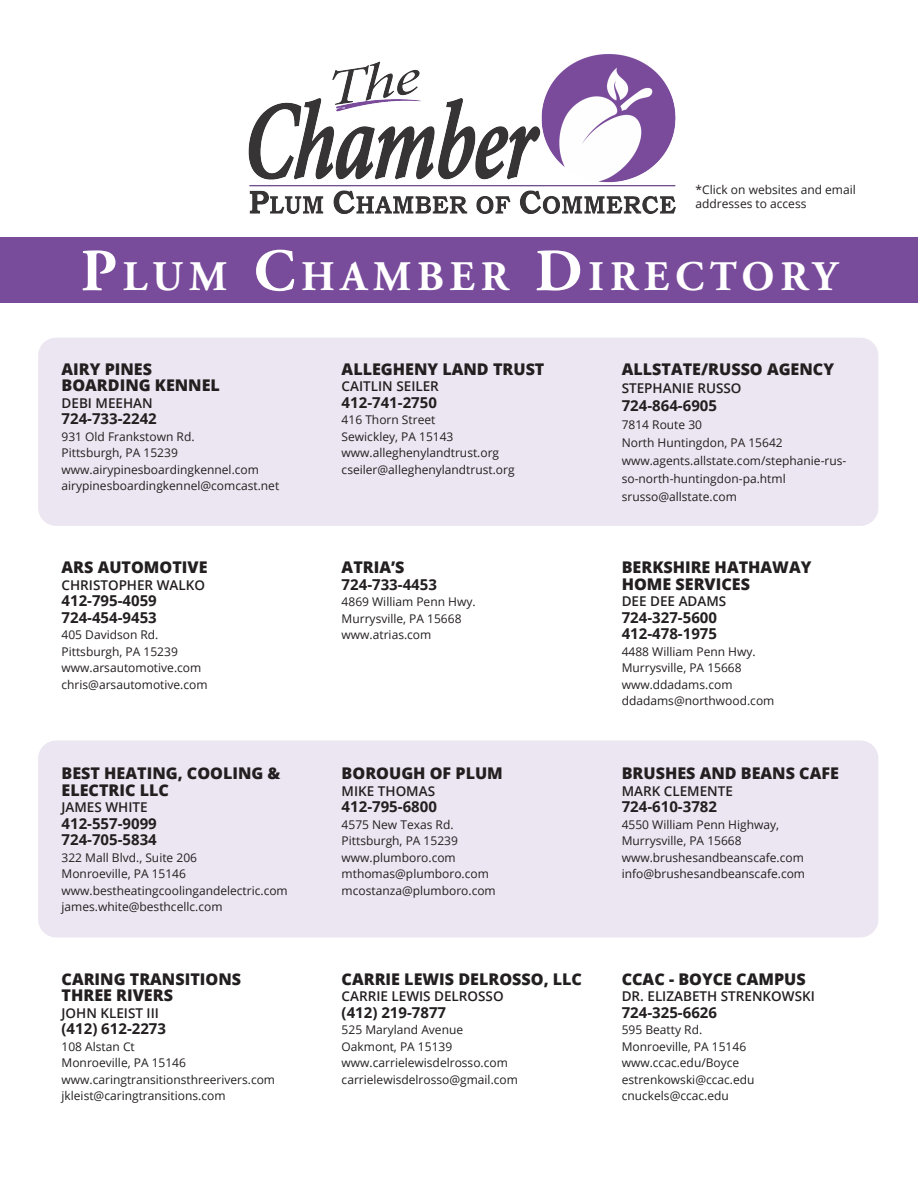
<style>
.page{position:relative;width:918px;height:1188px;background:#fff}
.page>*{position:absolute;margin:0;border:0;box-sizing:border-box;transform-origin:0 0}
.t1{font:700 42px "Adobe Garamond Pro";letter-spacing:.145em;color:#fff}
.t2{font:800 16.2px/16.5px "Open Sans";color:#231f20}
.t3{font:700 15px/16.5px "Open Sans";color:#231f20}
.t4{font:600 13.5px "Open Sans";color:#231f20}
.t5{font:12px/14.4px "Open Sans";color:#231f20}
.s1{font-size:60px}
</style>
<div class="page">
<img style="left:248px;top:54px;width:427px;height:159px">
<div style="left:0;top:237px;width:918px;height:66px;background:#794b9b"></div>
<div style="left:38px;top:338px;width:840px;height:188px;background:#ebe6f1;border-radius:18px"></div>
<div style="left:38px;top:740px;width:840px;height:197px;background:#ebe6f1;border-radius:18px"></div>
<p class="t5" style="left:696px;top:182px;width:162px">*Click on websites and email addresses to access</p>
<p class="t1" style="left:81px;top:252px;width:758px"><span class="s1">P</span>LUM <span class="s1">C</span>HAMBER <span class="s1">D</span>IRECTORY</p>
<p class="t2" style="left:62px;top:360px;width:160px">AIRY PINES<br>BOARDING KENNEL</p>
<p class="t4" style="left:62px;top:394px;width:93px">DEBI MEEHAN</p>
<p class="t3" style="left:62px;top:410px;width:97px">724-733-2242</p>
<p class="t5" style="left:62px;top:429px;width:134px">931 Old Frankstown Rd.</p>
<p class="t5" style="left:62px;top:446px;width:118px">Pittsburgh, PA 15239</p>
<p class="t5" style="left:62px;top:462px;width:199px">www.airypinesboardingkennel.com</p>
<p class="t5" style="left:62px;top:479px;width:219px">airypinesboardingkennel@comcast.net</p>
<p class="t2" style="left:62px;top:558px;width:148px">ARS AUTOMOTIVE</p>
<p class="t4" style="left:62px;top:576px;width:145px">CHRISTOPHER WALKO</p>
<p class="t3" style="left:62px;top:592px;width:97px">412-795-4059</p>
<p class="t3" style="left:62px;top:609px;width:97px">724-454-9453</p>
<p class="t5" style="left:62px;top:627px;width:98px">405 Davidson Rd.</p>
<p class="t5" style="left:62px;top:644px;width:118px">Pittsburgh, PA 15239</p>
<p class="t5" style="left:62px;top:660px;width:141px">www.arsautomotive.com</p>
<p class="t5" style="left:62px;top:677px;width:148px">chris@arsautomotive.com</p>
<p class="t2" style="left:62px;top:764px;width:220px">BEST HEATING, COOLING &amp;<br>ELECTRIC LLC</p>
<p class="t4" style="left:62px;top:798px;width:88px">JAMES WHITE</p>
<p class="t3" style="left:62px;top:815px;width:97px">412-557-9099</p>
<p class="t3" style="left:62px;top:831px;width:97px">724-705-5834</p>
<p class="t5" style="left:62px;top:850px;width:137px">322 Mall Blvd., Suite 206</p>
<p class="t5" style="left:62px;top:866px;width:126px">Monroeville, PA 15146</p>
<p class="t5" style="left:62px;top:883px;width:228px">www.bestheatingcoolingandelectric.com</p>
<p class="t5" style="left:62px;top:899px;width:162px">james.white@besthcellc.com</p>
<p class="t2" style="left:62px;top:970px;width:181px">CARING TRANSITIONS<br>THREE RIVERS</p>
<p class="t4" style="left:62px;top:1004px;width:99px">JOHN KLEIST III</p>
<p class="t3" style="left:62px;top:1020px;width:106px">(412) 612-2273</p>
<p class="t5" style="left:62px;top:1039px;width:75px">108 Alstan Ct</p>
<p class="t5" style="left:62px;top:1056px;width:126px">Monroeville, PA 15146</p>
<p class="t5" style="left:62px;top:1072px;width:215px">www.caringtransitionsthreerivers.com</p>
<p class="t5" style="left:62px;top:1089px;width:166px">jkleist@caringtransitions.com</p>
<p class="t2" style="left:342px;top:360px;width:204px">ALLEGHENY LAND TRUST</p>
<p class="t4" style="left:342px;top:377px;width:99px">CAITLIN SEILER</p>
<p class="t3" style="left:342px;top:394px;width:97px">412-741-2750</p>
<p class="t5" style="left:342px;top:413px;width:95px">416 Thorn Street</p>
<p class="t5" style="left:342px;top:429px;width:113px">Sewickley, PA 15143</p>
<p class="t5" style="left:342px;top:446px;width:159px">www.alleghenylandtrust.org</p>
<p class="t5" style="left:342px;top:462px;width:175px">cseiler@alleghenylandtrust.org</p>
<p class="t2" style="left:342px;top:558px;width:64px">ATRIA’S</p>
<p class="t3" style="left:342px;top:576px;width:97px">724-733-4453</p>
<p class="t5" style="left:342px;top:594px;width:136px">4869 William Penn Hwy.</p>
<p class="t5" style="left:342px;top:611px;width:121px">Murrysville, PA 15668</p>
<p class="t5" style="left:342px;top:627px;width:91px">www.atrias.com</p>
<p class="t2" style="left:342px;top:764px;width:163px">BOROUGH OF PLUM</p>
<p class="t4" style="left:342px;top:781px;width:95px">MIKE THOMAS</p>
<p class="t3" style="left:342px;top:798px;width:97px">412-795-6800</p>
<p class="t5" style="left:342px;top:817px;width:113px">4575 New Texas Rd.</p>
<p class="t5" style="left:342px;top:833px;width:118px">Pittsburgh, PA 15239</p>
<p class="t5" style="left:342px;top:850px;width:116px">www.plumboro.com</p>
<p class="t5" style="left:342px;top:866px;width:149px">mthomas@plumboro.com</p>
<p class="t5" style="left:342px;top:883px;width:156px">mcostanza@plumboro.com</p>
<p class="t2" style="left:342px;top:970px;width:242px">CARRIE LEWIS DELROSSO, LLC</p>
<p class="t4" style="left:342px;top:987px;width:164px">CARRIE LEWIS DELROSSO</p>
<p class="t3" style="left:342px;top:1004px;width:106px">(412) 219-7877</p>
<p class="t5" style="left:342px;top:1023px;width:123px">525 Maryland Avenue</p>
<p class="t5" style="left:342px;top:1039px;width:112px">Oakmont, PA 15139</p>
<p class="t5" style="left:342px;top:1056px;width:168px">www.carrielewisdelrosso.com</p>
<p class="t5" style="left:342px;top:1072px;width:178px">carrielewisdelrosso@gmail.com</p>
<p class="t2" style="left:622px;top:360px;width:214px">ALLSTATE/RUSSO AGENCY</p>
<p class="t4" style="left:622px;top:379px;width:121px">STEPHANIE RUSSO</p>
<p class="t3" style="left:622px;top:397px;width:97px">724-864-6905</p>
<p class="t5" style="left:622px;top:417px;width:82px">7814 Route 30</p>
<p class="t5" style="left:622px;top:435px;width:163px">North Huntingdon, PA 15642</p>
<p class="t5" style="left:622px;top:451px;width:226px;line-height:18px">www.agents.allstate.com/stephanie-rus&shy;so-north-huntingdon-pa.html</p>
<p class="t5" style="left:622px;top:489px;width:117px">srusso@allstate.com</p>
<p class="t2" style="left:622px;top:558px;width:191px">BERKSHIRE HATHAWAY<br>HOME SERVICES</p>
<p class="t4" style="left:622px;top:592px;width:106px">DEE DEE ADAMS</p>
<p class="t3" style="left:622px;top:609px;width:97px">724-327-5600<br>412-478-1975</p>
<p class="t5" style="left:622px;top:644px;width:136px">4488 William Penn Hwy.</p>
<p class="t5" style="left:622px;top:660px;width:121px">Murrysville, PA 15668</p>
<p class="t5" style="left:622px;top:677px;width:112px">www.ddadams.com</p>
<p class="t5" style="left:622px;top:693px;width:154px">ddadams@northwood.com</p>
<p class="t2" style="left:622px;top:764px;width:219px">BRUSHES AND BEANS CAFE</p>
<p class="t4" style="left:622px;top:781px;width:113px">MARK CLEMENTE</p>
<p class="t3" style="left:622px;top:798px;width:97px">724-610-3782</p>
<p class="t5" style="left:622px;top:816px;width:159px;line-height:16.5px">4550 William Penn Highway,<br>Murrysville, PA 15668</p>
<p class="t5" style="left:622px;top:850px;width:184px">www.brushesandbeanscafe.com</p>
<p class="t5" style="left:622px;top:866px;width:185px">info@brushesandbeanscafe.com</p>
<p class="t2" style="left:622px;top:970px;width:186px">CCAC - BOYCE CAMPUS</p>
<p class="t4" style="left:622px;top:987px;width:195px">DR. ELIZABETH STRENKOWSKI</p>
<p class="t3" style="left:622px;top:1004px;width:97px">724-325-6626</p>
<p class="t5" style="left:622px;top:1023px;width:82px">595 Beatty Rd.</p>
<p class="t5" style="left:622px;top:1039px;width:126px">Monroeville, PA 15146</p>
<p class="t5" style="left:622px;top:1056px;width:119px">www.ccac.edu/Boyce</p>
<p class="t5" style="left:622px;top:1072px;width:134px">estrenkowski@ccac.edu</p>
<p class="t5" style="left:622px;top:1089px;width:109px">cnuckels@ccac.edu</p>
</div>
